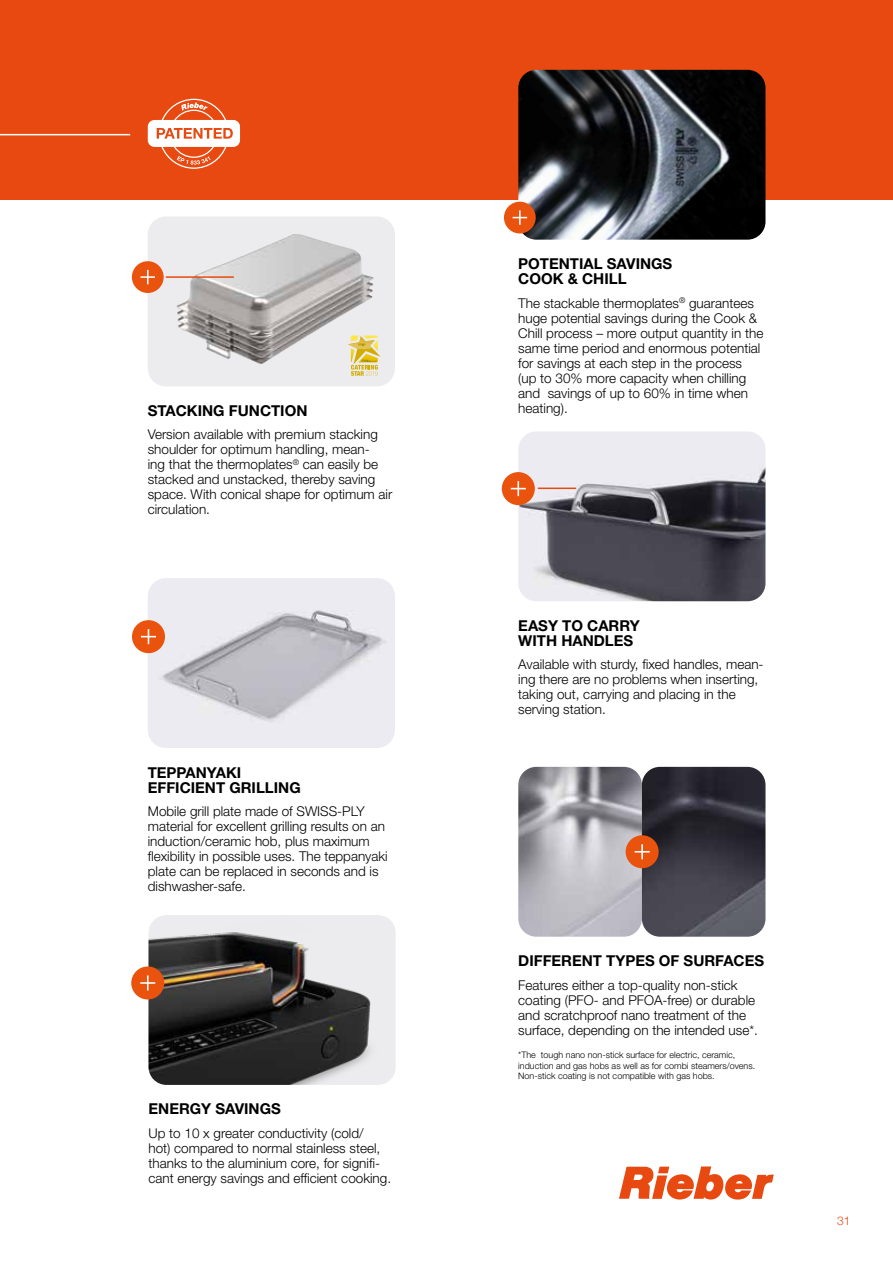
<style>
.page{position:relative;width:893px;height:1263px;background:#fff}
.page>*{position:absolute;margin:0;border:0;box-sizing:border-box;transform-origin:0 0}
.t1{font:700 15px/15px "Helvetica Neue LT Std";color:#000}
.t2{font:300 13.5px/15px "Helvetica Neue LT Std";color:#000}
.t3{font:300 12px "Helvetica Neue";color:#e84910}
.t4{font:300 9px/10.6px "Helvetica Neue LT Std";color:#000}
</style>
<div class="page">
<div style="left:0;top:0;width:893px;height:200px;background:#e84910"></div>
<img style="left:518px;top:70px;width:247px;height:170px">
<div style="left:148px;top:216px;width:247px;height:170px;background:#ecebee;border-radius:18px"></div>
<img style="left:176px;top:234px;width:198px;height:130px">
<div style="left:132px;top:261px;width:32px;height:32px;background:#e9530e;border-radius:50%"></div>
<svg style="left:141px;top:270px;width:14px;height:14px"></svg>
<div style="left:504px;top:202px;width:32px;height:31px;background:#e9530e;border-radius:50%"></div>
<svg style="left:513px;top:210px;width:14px;height:15px"></svg>
<svg style="left:348px;top:335px;width:33px;height:41px"></svg>
<img style="left:518px;top:431px;width:247px;height:170px">
<div style="left:502px;top:472px;width:33px;height:33px;background:#e9530e;border-radius:50%"></div>
<svg style="left:511px;top:481px;width:15px;height:15px"></svg>
<img style="left:148px;top:578px;width:247px;height:170px">
<div style="left:132px;top:620px;width:33px;height:33px;background:#e9530e;border-radius:50%"></div>
<svg style="left:141px;top:629px;width:15px;height:15px"></svg>
<img style="left:148px;top:915px;width:248px;height:170px">
<div style="left:131px;top:966px;width:33px;height:33px;background:#e9530e;border-radius:50%"></div>
<svg style="left:140px;top:975px;width:15px;height:15px"></svg>
<img style="left:518px;top:767px;width:247px;height:170px">
<div style="left:626px;top:835px;width:33px;height:33px;background:#e9530e;border-radius:50%"></div>
<svg style="left:635px;top:844px;width:15px;height:15px"></svg>
<hr style="left:0;top:134px;width:130px;height:1px;background:#fff">
<hr style="left:166px;top:276px;width:68px;height:2px;background:#e84910">
<hr style="left:538px;top:487px;width:38px;height:2px;background:#e84910">
<svg style="left:619px;top:1166px;width:155px;height:33px"></svg>
<svg style="left:148px;top:99px;width:92px;height:70px"></svg>
<p class="t1" style="left:148px;top:403px;width:161px">STACKING FUNCTION</p>
<p class="t2" style="left:148px;top:427px;width:246px">Version available with premium stacking shoulder for optimum handling, mean-<br>ing that the thermoplates<sup>®</sup> can easily be stacked and unstacked, thereby saving space. With conical shape for optimum air circulation.</p>
<p class="t1" style="left:148px;top:764px;width:155px">TEPPANYAKI<br>EFFICIENT GRILLING</p>
<p class="t2" style="left:148px;top:803px;width:242px">Mobile grill plate made of SWISS-PLY material for excellent grilling results on an induction/ceramic hob, plus maximum flexibility in possible uses. The teppanyaki plate can be replaced in seconds and is dishwasher-safe.</p>
<p class="t1" style="left:148px;top:1101px;width:134px">ENERGY SAVINGS</p>
<p class="t2" style="left:148px;top:1125px;width:244px">Up to 10 x greater conductivity (cold/<br>hot) compared to normal stainless steel, thanks to the aluminium core, for signifi&shy;cant energy savings and efficient cooking.</p>
<p class="t1" style="left:518px;top:256px;width:156px">POTENTIAL SAVINGS<br>COOK &amp; CHILL</p>
<p class="t2" style="left:518px;top:295px;width:247px">The stackable thermoplates<sup>®</sup> guarantees huge potential savings during the Cook &amp; Chill process – more output quantity in the same time period and enormous potential for savings at each step in the process (up to 30% more capacity when chilling and savings of up to 60% in time when heating).</p>
<p class="t1" style="left:518px;top:618px;width:123px">EASY TO CARRY<br>WITH HANDLES</p>
<p class="t2" style="left:518px;top:657px;width:247px">Available with sturdy, fixed handles, mean&shy;ing there are no problems when inserting, taking out, carrying and placing in the serving station.</p>
<p class="t1" style="left:518px;top:953px;width:247px">DIFFERENT TYPES OF SURFACES</p>
<p class="t2" style="left:518px;top:977px;width:241px">Features either a top-quality non-stick coating (PFO- and PFOA-free) or durable and scratchproof nano treatment of the surface, depending on the intended use*.</p>
<p class="t4" style="left:518px;top:1049px;width:238px">*The tough nano non-stick surface for electric, ceramic, induction and gas hobs as well as for combi steamers/ovens.<br>Non-stick coating is not compatible with gas hobs.</p>
<p class="t3" style="left:837px;top:1211px;width:15px">31</p>
</div>
